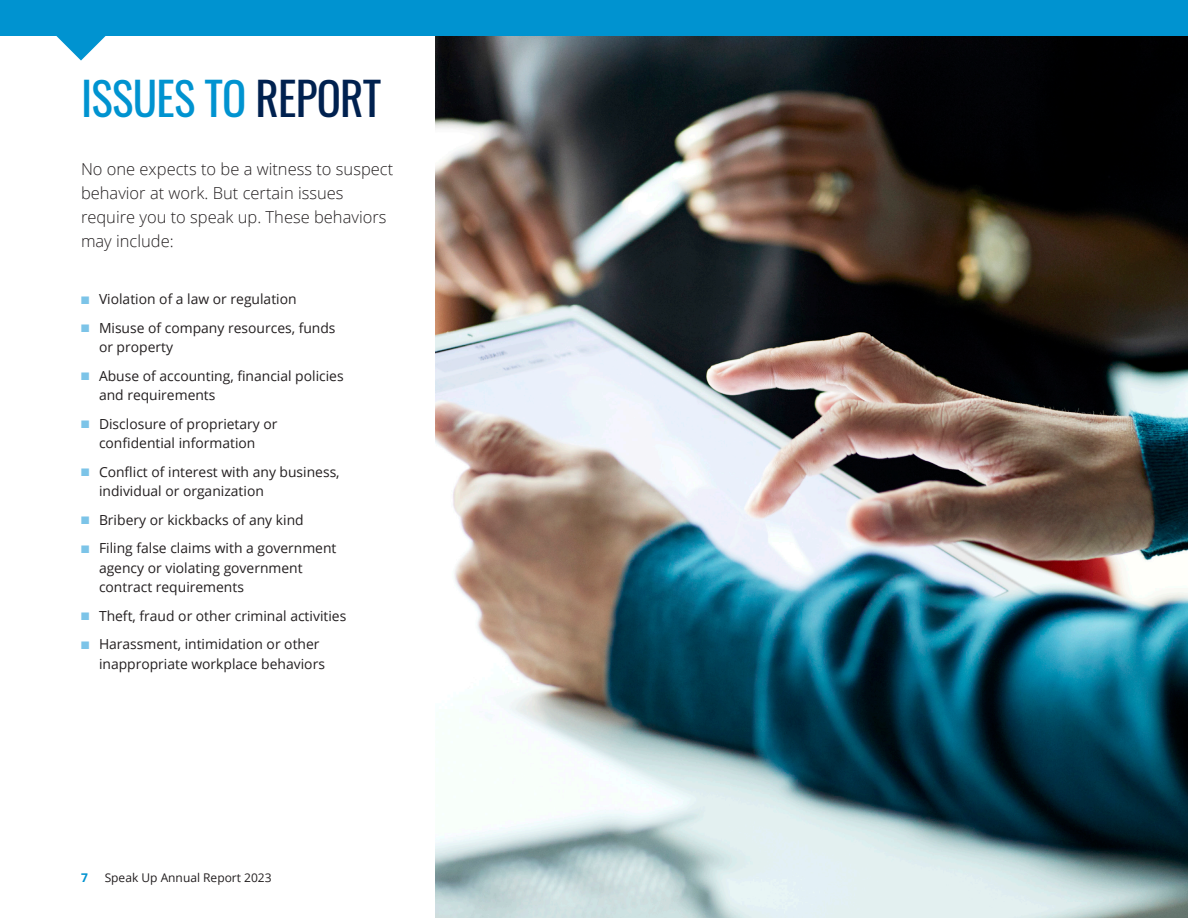
<style>
.page{position:relative;width:1188px;height:918px;background:#fff}
.page>*{position:absolute;margin:0;border:0;box-sizing:border-box;transform-origin:0 0}
.Ethics-H1{font:45px "Oswald";letter-spacing:-.015em;color:#0093d0}
.Ethics-Body{font:300 16.5px/24px "Open Sans";color:#231f20}
.t1{font:13.8px/19.5px "Open Sans";color:#231f20}
.t2{font:12px "Open Sans";color:#231f20}
.t3{font:700 12px "Open Sans";color:#0093d0}
.s1{color:#00214f}
.s2{color:#7cc4e8}
</style>
<div class="page">
<img style="left:435px;top:35px;width:753px;height:883px">
<div style="left:0;top:0;width:1188px;height:35px;background:#0093d0"></div>
<svg style="left:56px;top:35px;width:50px;height:26px"></svg>
<p class="Ethics-H1" style="left:81px;top:59px;width:302px">ISSUES TO <span class="s1">REPORT</span></p>
<p class="Ethics-Body" style="left:81px;top:157px;width:314px">No one expects to be a witness to suspect behavior at work. But certain issues require you to speak up. These behaviors may include:</p>
<p class="t1" style="left:81px;top:289px;width:217px"><span class="s2">■</span> Violation of a law or regulation</p>
<p class="t1" style="left:99px;top:318px;width:238px;text-indent:-18px"><span class="s2">■</span> Misuse of company resources, funds or property</p>
<p class="t1" style="left:99px;top:366px;width:246px;text-indent:-18px"><span class="s2">■</span> Abuse of accounting, financial policies and requirements</p>
<p class="t1" style="left:81px;top:414px;width:198px;text-align:center"><span class="s2">■</span> Disclosure of proprietary or confidential information</p>
<p class="t1" style="left:99px;top:462px;width:242px;text-indent:-18px"><span class="s2">■</span> Conflict of interest with any business, individual or organization</p>
<p class="t1" style="left:81px;top:510px;width:224px"><span class="s2">■</span> Bribery or kickbacks of any kind</p>
<p class="t1" style="left:99px;top:538px;width:239px;text-indent:-18px"><span class="s2">■</span> Filing false claims with a government agency or violating government contract requirements</p>
<p class="t1" style="left:81px;top:606px;width:267px"><span class="s2">■</span> Theft, fraud or other criminal activities</p>
<p class="t1" style="left:99px;top:634px;width:227px;text-indent:-18px"><span class="s2">■</span> Harassment, intimidation or other inappropriate workplace behaviors</p>
<p class="t3" style="left:81px;top:869px;width:8px">7</p>
<p class="t2" style="left:105px;top:869px;width:168px">Speak Up Annual Report 2023</p>
</div>
